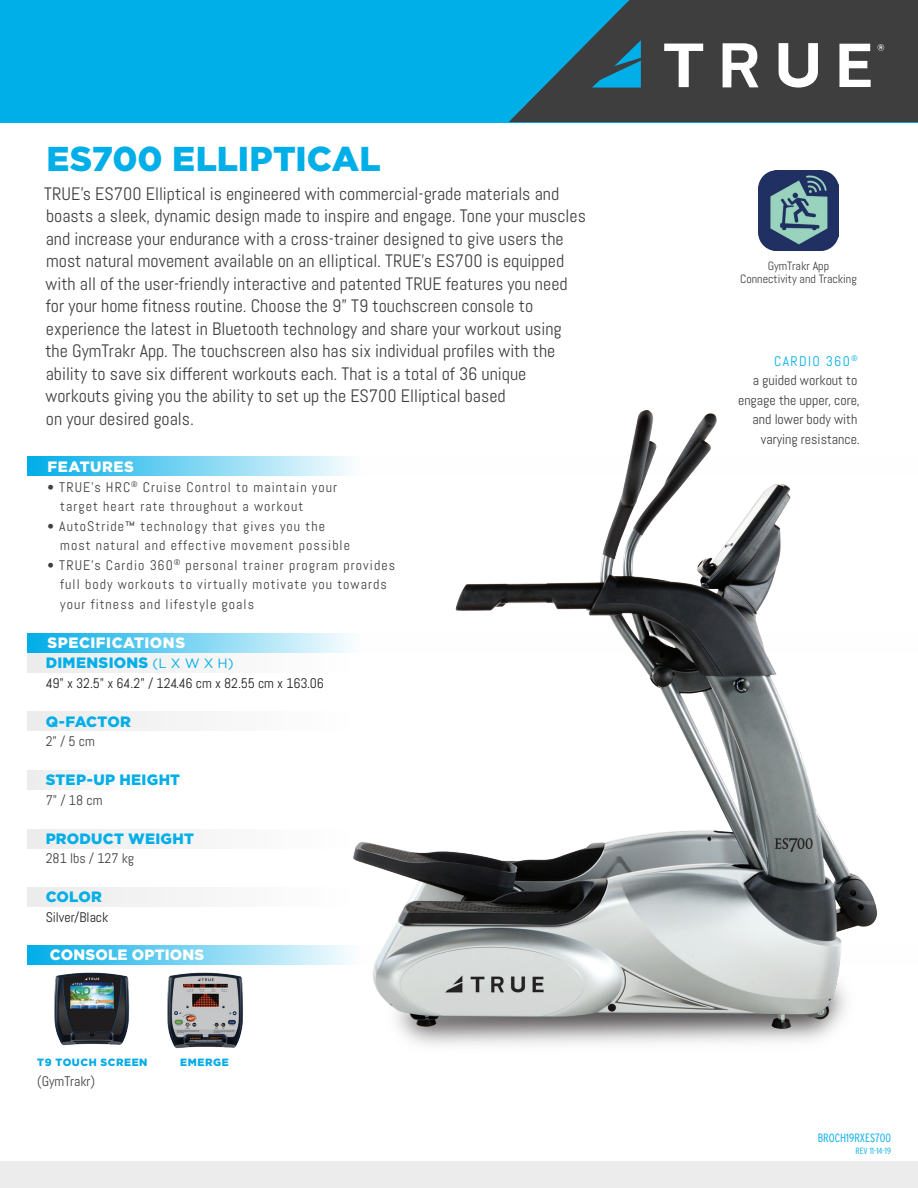
<style>
.page{position:relative;width:918px;height:1188px;background:#fff}
.page>*{position:absolute;margin:0;border:0;box-sizing:border-box;transform-origin:0 0}
.t1{font:900 34.5px "Gotham";color:#00aee8}
.t2{font:18px/22.5px "Abel";color:#3e3e3f}
.t3{font:900 15px/21px "Gotham";letter-spacing:.025em;color:#fff}
.t4{font:900 15px "Gotham";letter-spacing:.015em;color:#00aee8}
.t5{font:13.8px/19.5px "Abel";letter-spacing:.075em;color:#3e3e3f}
.t6{font:13.8px/19.5px "Abel";color:#3e3e3f;text-align:right}
.t7{font:13.8px "Abel";color:#231f20}
.t8{font:12px/13.5px "Abel";color:#3e3e3f;text-align:center}
.t9{font:300 condensed 12px "Interstate";color:#00abe7}
.t10{font:900 10.5px "Gotham";letter-spacing:.05em;color:#00abe7}
.t11{font:300 condensed 9px "Interstate";color:#00aee8}
.s1{color:#00aee8}
.s2{font-weight:400;font-size:13.5px;color:#00aee8}
</style>
<div class="page">
<svg style="left:27px;top:945px;width:292px;height:19px;background:#6ed0f1"></svg>
<svg style="left:27px;top:456px;width:292px;height:20px;background:#6ed0f1"></svg>
<div style="left:27px;top:654px;width:891px;height:19px;background:#f5f5f5"></div>
<svg style="left:27px;top:633px;width:292px;height:19px;background:#6ed0f1"></svg>
<div style="left:27px;top:712px;width:891px;height:19px;background:#f5f5f5"></div>
<div style="left:27px;top:829px;width:891px;height:20px;background:#f5f5f5"></div>
<svg style="left:27px;top:770px;width:53px;height:19px"></svg>
<div style="left:27px;top:887px;width:891px;height:20px;background:#f5f5f5"></div>
<div style="left:0;top:0;width:918px;height:122px;background:#00aee8"></div>
<svg style="left:509px;top:0;width:409px;height:122px;fill:#3e3e3f"></svg>
<div style="left:0;top:1161px;width:918px;height:27px;background:#ececec"></div>
<img style="left:319px;top:410px;width:559px;height:636px">
<img style="left:54px;top:972px;width:76px;height:74px">
<img style="left:758px;top:170px;width:81px;height:81px">
<svg style="left:592px;top:40px;width:49px;height:48px"></svg>
<svg style="left:779px;top:43px;width:39px;height:45px;background:#a5a5a5"></svg>
<svg style="left:839px;top:44px;width:32px;height:43px"></svg>
<svg style="left:664px;top:44px;width:39px;height:43px;background:#868687"></svg>
<svg style="left:723px;top:43px;width:35px;height:44px;background:#b4b4b4"></svg>
<svg style="left:878px;top:44px;width:6px;height:7px"></svg>
<img style="left:167px;top:972px;width:76px;height:77px">
<h1 class="t1" style="left:46px;top:139px;width:336px">ES700 ELLIPTICAL</h1>
<p class="t2" style="left:44px;top:182px;width:543px">TRUE’s ES700 Elliptical is engineered with commercial-grade materials and boasts a sleek, dynamic design made to inspire and engage. Tone your muscles and increase your endurance with a cross-trainer designed to give users the most natural movement available on an elliptical. TRUE’s ES700 is equipped with all of the user-friendly interactive and patented TRUE features you need for your home fitness routine. Choose the 9” T9 touchscreen console to experience the latest in Bluetooth technology and share your workout using the GymTrakr App. The touchscreen also has six individual profiles with the ability to save six different workouts each. That is a total of 36 unique workouts giving you the ability to set up the ES700 Elliptical based<br>on your desired goals.</p>
<p class="t3" style="left:48px;top:456px;width:88px">FEATURES</p>
<p class="t5" style="left:60px;top:477px;width:278px;text-indent:-13px">• TRUE’s HRC<sup>®</sup> Cruise Control to maintain your target heart rate throughout a workout</p>
<p class="t5" style="left:60px;top:516px;width:291px;text-indent:-13px">• AutoStride™ technology that gives you the most natural and effective movement possible</p>
<p class="t5" style="left:60px;top:555px;width:336px;text-indent:-13px">• TRUE’s Cardio 360<sup>®</sup> personal trainer program provides full body workouts to virtually motivate you towards your fitness and lifestyle goals</p>
<p class="t3" style="left:46px;top:631px;width:190px">SPECIFICATIONS<br><span class="s1">DIMENSIONS</span> <span class="s2">(L X W X H)</span></p>
<p class="t7" style="left:46px;top:674px;width:280px">49" x 32.5" x 64.2" / 124.46 cm x 82.55 cm x 163.06</p>
<p class="t4" style="left:46px;top:713px;width:87px">Q-FACTOR</p>
<p class="t5" style="left:46px;top:732px;width:51px">2" / 5 cm</p>
<p class="t4" style="left:46px;top:771px;width:136px">STEP-UP HEIGHT</p>
<p class="t5" style="left:46px;top:790px;width:58px">7" / 18 cm</p>
<p class="t4" style="left:46px;top:830px;width:150px">PRODUCT WEIGHT</p>
<p class="t6" style="left:46px;top:849px;width:90px">281 lbs / 127 kg</p>
<p class="t4" style="left:46px;top:888px;width:58px">COLOR</p>
<p class="t7" style="left:46px;top:908px;width:64px">Silver/Black</p>
<p class="t3" style="left:50px;top:944px;width:156px">CONSOLE OPTIONS</p>
<p class="t10" style="left:37px;top:1056px;width:112px">T9 TOUCH SCREEN</p>
<p class="t6" style="left:37px;top:1071px;width:60px">(GymTrakr)</p>
<p class="t10" style="left:180px;top:1056px;width:50px">EMERGE</p>
<p class="t8" style="left:740px;top:259px;width:118px">GymTrakr App<br>Connectivity and Tracking</p>
<p class="t6" style="left:738px;top:351px;width:123px"><span class="s1">CARDIO 360</span><sup>®<br></sup>a guided workout to engage the upper, core, and lower body with varying resistance.</p>
<p class="t9" style="left:818px;top:1131px;width:75px">BROCH19RXES700</p>
<p class="t11" style="left:856px;top:1146px;width:37px">REV 11-14-19</p>
</div>
